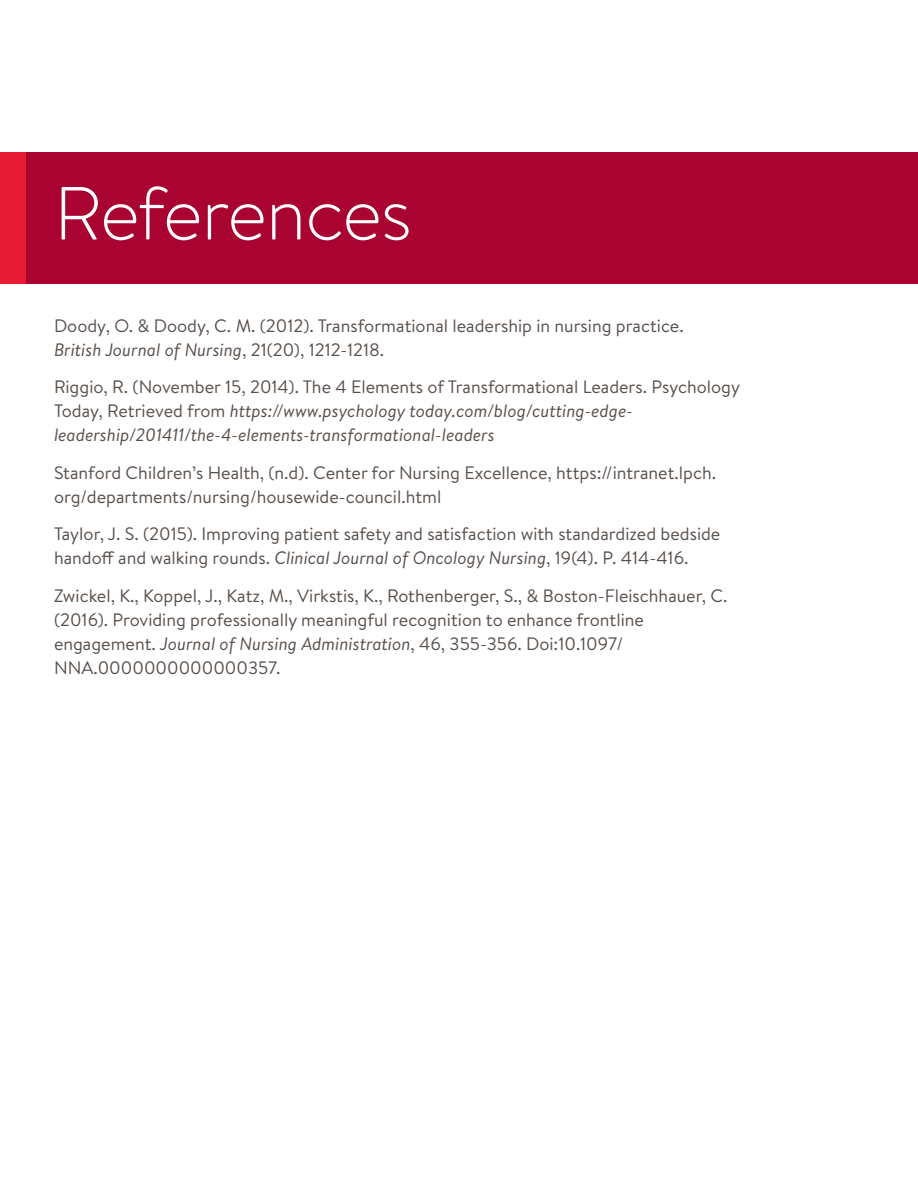
<style>
.page{position:relative;width:918px;height:1188px;background:#fff}
.page>*{position:absolute;margin:0;border:0;box-sizing:border-box;transform-origin:0 0}
.t1{font:300 75px "Brandon Text";letter-spacing:-.025em;color:#fff}
.t2{font:18px/24px "Brandon Text";color:#584f4a}
.t3{font:italic 18px/24px "Brandon Text";color:#584f4a}
.s1{font-style:italic}
.s2{font-style:normal}
</style>
<div class="page">
<div style="left:13px;top:152px;width:905px;height:132px;background:#a90332"></div>
<div style="left:0;top:152px;width:25px;height:132px;background:#e71c34"></div>
<h1 class="t1" style="left:54px;top:163px;width:359px">References</h1>
<p class="t2" style="left:54px;top:313px;width:631px">Doody, O. &amp; Doody, C. M. (2012). Transformational leadership in nursing practice.<br><span class="s1">British Journal of Nursing</span>, 21(20), 1212-1218.</p>
<p class="t3" style="left:54px;top:374px;width:688px"><span class="s2">Riggio, R. (November 15, 2014). The 4 Elements of Transformational Leaders. Psychology<br>Today, Retrieved from</span> https://www.psychology today.com/blog/cutting-edge&shy;leadership/201411/the-4-elements-transformational-leaders</p>
<p class="t2" style="left:54px;top:460px;width:664px">Stanford Children’s Health, (n.d). Center for Nursing Excellence, https://intranet.lpch. org/departments/nursing/housewide-council.html</p>
<p class="t2" style="left:54px;top:521px;width:668px">Taylor, J. S. (2015). Improving patient safety and satisfaction with standardized bedside handoff and walking rounds. <span class="s1">Clinical Journal of Oncology Nursing</span>, 19(4). P. 414-416.</p>
<p class="t2" style="left:54px;top:583px;width:675px">Zwickel, K., Koppel, J., Katz, M., Virkstis, K., Rothenberger, S., &amp; Boston-Fleischhauer, C. (2016). Providing professionally meaningful recognition to enhance frontline engagement. <span class="s1">Journal of Nursing Administration</span>, 46, 355-356. Doi:10.1097/ NNA.0000000000000357.</p>
</div>
